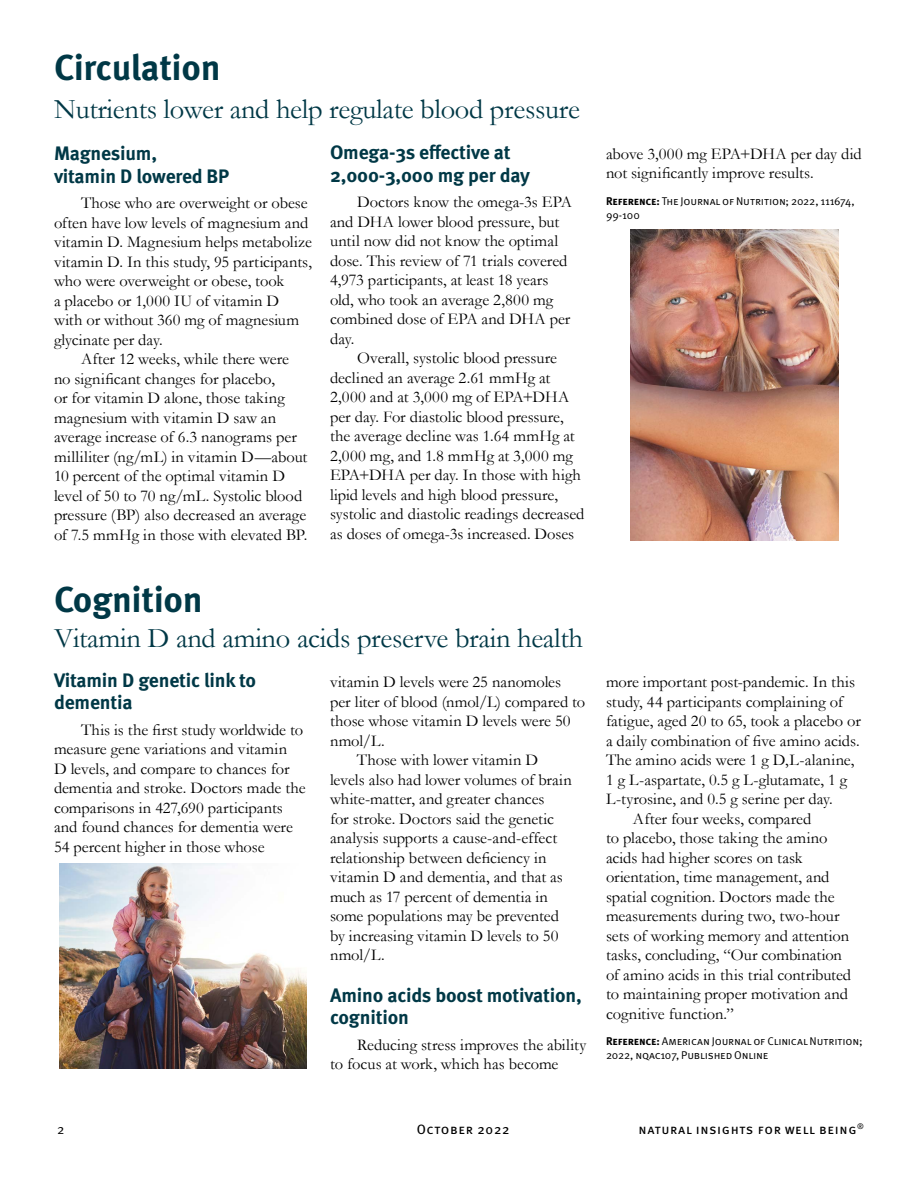
<style>
.page{position:relative;width:918px;height:1188px;background:#fff}
.page>*{position:absolute;margin:0;border:0;box-sizing:border-box;transform-origin:0 0}
.t1{font:700 36px "Meta OT";letter-spacing:-.01em;color:#003846}
.t2{font:28.5px "Garamond";letter-spacing:-.01em;color:#003846}
.t3{font:700 19.5px/22.5px "Meta OT";letter-spacing:-.01em;color:#003846}
.t4{font:16.5px/19.5px "Garamond";color:#000}
.t5{font:13.5px "Meta OT";letter-spacing:.05em;color:#000}
.t6{font:13.5px "Meta OT";color:#000}
.t7{font:11.25px/13.5px "Meta OT";letter-spacing:-.02em;color:#000}
.s1{font-weight:700}
</style>
<div class="page">
<img style="left:630px;top:230px;width:208px;height:311px">
<img style="left:59px;top:863px;width:248px;height:205px">
<h1 class="t1" style="left:54px;top:45px;width:168px">Circulation</h1>
<h2 class="t2" style="left:54px;top:90px;width:528px">Nutrients lower and help regulate blood pressure</h2>
<p class="t3" style="left:54px;top:143px;width:177px">Magnesium,<br>vitamin D lowered BP</p>
<p class="t4" style="left:54px;top:193px;width:260px;text-indent:27px">Those who are overweight or obese often have low levels of magnesium and vitamin D. Magnesium helps metabolize vitamin D. In this study, 95 participants, who were overweight or obese, took<br>a placebo or 1,000 IU of vitamin D<br>with or without 360 mg of magnesium glycinate per day.</p>
<p class="t4" style="left:54px;top:349px;width:255px;text-indent:27px">After 12 weeks, while there were no significant changes for placebo,<br>or for vitamin D alone, those taking magnesium with vitamin D saw an average increase of 6.3 nanograms per milliliter (ng/mL) in vitamin D—about 10 percent of the optimal vitamin D level of 50 to 70 ng/mL. Systolic blood pressure (BP) also decreased an average of 7.5 mmHg in those with elevated BP.</p>
<p class="t3" style="left:330px;top:142px;width:202px">Omega-3s effective at<br>2,000-3,000 mg per day</p>
<p class="t4" style="left:330px;top:192px;width:244px;text-indent:27px">Doctors know the omega-3s EPA and DHA lower blood pressure, but until now did not know the optimal dose. This review of 71 trials covered<br>4,973 participants, at least 18 years old, who took an average 2,800 mg combined dose of EPA and DHA per day.</p>
<p class="t4" style="left:330px;top:348px;width:256px;text-indent:27px">Overall, systolic blood pressure declined an average 2.61 mmHg at 2,000 and at 3,000 mg of EPA+DHA per day. For diastolic blood pressure, the average decline was 1.64 mmHg at 2,000 mg, and 1.8 mmHg at 3,000 mg EPA+DHA per day. In those with high lipid levels and high blood pressure, systolic and diastolic readings decreased as doses of omega-3s increased. Doses</p>
<h1 class="t1" style="left:54px;top:577px;width:150px">Cognition</h1>
<h2 class="t2" style="left:54px;top:619px;width:531px">Vitamin D and amino acids preserve brain health</h2>
<p class="t3" style="left:54px;top:669px;width:204px">Vitamin D genetic link to dementia</p>
<p class="t4" style="left:54px;top:719px;width:253px;text-indent:27px">This is the first study worldwide to measure gene variations and vitamin<br>D levels, and compare to chances for dementia and stroke. Doctors made the comparisons in 427,690 participants and found chances for dementia were 54 percent higher in those whose</p>
<p class="t4" style="left:330px;top:672px;width:233px">vitamin D levels were 25 nanomoles</p>
<p class="t4" style="left:330px;top:691px;width:257px">per liter of blood (nmol/L) compared to</p>
<p class="t4" style="left:330px;top:711px;width:242px">those whose vitamin D levels were 50</p>
<p class="t4" style="left:330px;top:730px;width:56px">nmol/L.</p>
<p class="t4" style="left:357px;top:750px;width:183px">Those with lower vitamin D</p>
<p class="t4" style="left:330px;top:769px;width:243px">levels also had lower volumes of brain</p>
<p class="t4" style="left:330px;top:789px;width:216px">white-matter, and greater chances</p>
<p class="t4" style="left:330px;top:808px;width:226px">for stroke. Doctors said the genetic</p>
<p class="t4" style="left:330px;top:828px;width:229px">analysis supports a cause-and-effect</p>
<p class="t4" style="left:330px;top:847px;width:218px">relationship between deficiency in</p>
<p class="t4" style="left:330px;top:867px;width:234px">vitamin D and dementia, and that as</p>
<p class="t4" style="left:330px;top:886px;width:220px">much as 17 percent of dementia in</p>
<p class="t4" style="left:330px;top:906px;width:231px">some populations may be prevented</p>
<p class="t4" style="left:330px;top:925px;width:230px">by increasing vitamin D levels to 50</p>
<p class="t4" style="left:330px;top:945px;width:56px">nmol/L.</p>
<p class="t3" style="left:330px;top:984px;width:253px">Amino acids boost motivation, cognition</p>
<p class="t4" style="left:330px;top:1034px;width:258px;text-indent:27px">Reducing stress improves the ability to focus at work, which has become</p>
<p class="t4" style="left:606px;top:143px;width:257px">above 3,000 mg EPA+DHA per day did not significantly improve results.</p>
<p class="t7" style="left:606px;top:195px;width:250px"><span class="s1">Reference:</span> The Journal of Nutrition; 2022, 111674,<br>99-100</p>
<p class="t4" style="left:606px;top:672px;width:251px">more important post-pandemic. In this</p>
<p class="t4" style="left:606px;top:691px;width:239px">study, 44 participants complaining of</p>
<p class="t4" style="left:606px;top:711px;width:256px">fatigue, aged 20 to 65, took a placebo or</p>
<p class="t4" style="left:606px;top:730px;width:255px">a daily combination of five amino acids.</p>
<p class="t4" style="left:606px;top:750px;width:250px">The amino acids were 1 g D,L-alanine,</p>
<p class="t4" style="left:606px;top:769px;width:243px">1 g L-aspartate, 0.5 g L-glutamate, 1 g</p>
<p class="t4" style="left:606px;top:789px;width:228px">L-tyrosine, and 0.5 g serine per day.</p>
<p class="t4" style="left:633px;top:808px;width:180px">After four weeks, compared</p>
<p class="t4" style="left:606px;top:828px;width:223px">to placebo, those taking the amino</p>
<p class="t4" style="left:606px;top:847px;width:198px">acids had higher scores on task</p>
<p class="t4" style="left:606px;top:867px;width:225px">orientation, time management, and</p>
<p class="t4" style="left:606px;top:886px;width:230px">spatial cognition. Doctors made the</p>
<p class="t4" style="left:606px;top:906px;width:235px">measurements during two, two-hour</p>
<p class="t4" style="left:606px;top:925px;width:245px">sets of working memory and attention</p>
<p class="t4" style="left:606px;top:945px;width:237px">tasks, concluding, “Our combination</p>
<p class="t4" style="left:606px;top:964px;width:247px">of amino acids in this trial contributed</p>
<p class="t4" style="left:606px;top:984px;width:243px">to maintaining proper motivation and</p>
<p class="t4" style="left:606px;top:1003px;width:129px">cognitive function.”</p>
<p class="t7" style="left:606px;top:1035px;width:258px"><span class="s1">Reference:</span> American Journal of Clinical Nutrition;<br>2022, nqac107, Published Online</p>
<p class="t6" style="left:57px;top:1121px;width:9px">2</p>
<p class="t5" style="left:417px;top:1121px;width:94px">October 2022</p>
<p class="t5" style="left:639px;top:1121px;width:227px">natural insights for well being<sup>®</sup></p>
</div>
